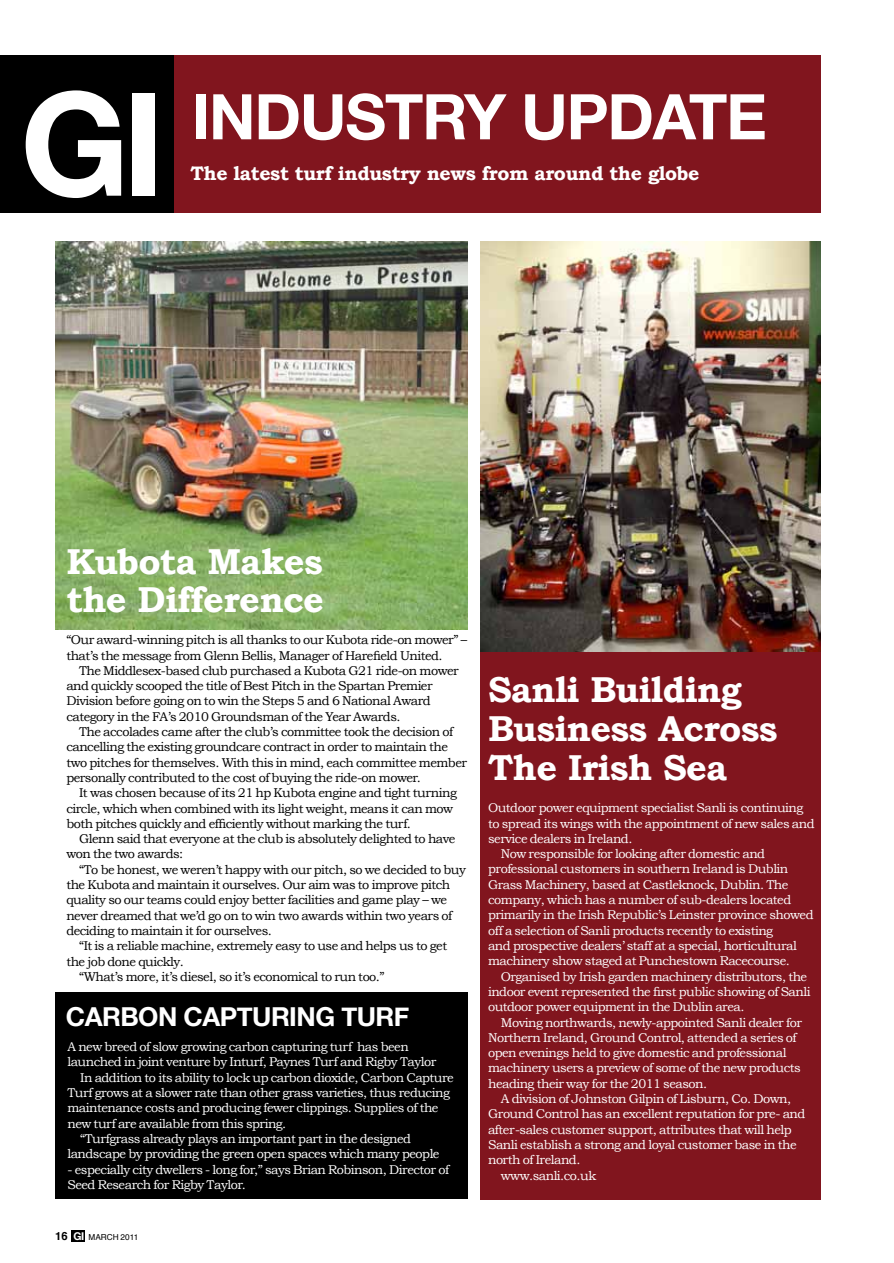
<style>
.page{position:relative;width:894px;height:1263px;background:#fff}
.page>*{position:absolute;margin:0;border:0;box-sizing:border-box;transform-origin:0 0}
.t1{font:700 144px "Helvetica Neue";color:#fff}
.t2{font:700 63px "Helvetica Neue";letter-spacing:-.02em;color:#fff}
.t3{font:700 36px/39px "Bookman Old Style";letter-spacing:-.02em;color:#fff}
.t4{font:700 26.1px "Helvetica Neue";letter-spacing:-.02em;color:#fff}
.t5{font:700 19.5px "Bookman Old Style";letter-spacing:-.02em;color:#fff}
.t6{font:12.75px/15.3px "Bookman Old Style";letter-spacing:-.04em;color:#fff}
.t7{font:12.75px/15.3px "Bookman Old Style";letter-spacing:-.04em;color:#000}
.t8{font:8.25px "Helvetica";color:#000}
.s1{font-weight:700;font-size:11.25px}
.s2{font-family:"Helvetica Neue";font-weight:700;font-size:10.8px;color:#fff}
</style>
<div class="page">
<div style="left:71px;top:1230px;width:14px;height:11px;background:#000"></div>
<div style="left:0;top:55px;width:821px;height:158px;background:#81151e"></div>
<div style="left:0;top:55px;width:173px;height:158px;background:#000"></div>
<div style="left:55px;top:992px;width:413px;height:207px;background:#000"></div>
<div style="left:480px;top:242px;width:341px;height:957px;background:#81151e"></div>
<img style="left:480px;top:242px;width:341px;height:409px">
<img style="left:55px;top:242px;width:413px;height:387px">
<h1 class="t1" style="left:20px;top:55px;width:146px">GI</h1>
<h2 class="t2" style="left:192px;top:78px;width:500px">INDUSTRY UPDATE</h2>
<h3 class="t5" style="left:190px;top:161px;width:510px">The latest turf industry news from around the globe</h3>
<h3 class="t3" style="left:66px;top:543px;width:259px;line-height:37.5px">Kubota Makes the Difference</h3>
<p class="t7" style="left:66px;top:632px;width:402px">“Our award-winning pitch is all thanks to our Kubota ride-on mower” – that’s the message from Glenn Bellis, Manager of Harefield United.</p>
<p class="t7" style="left:66px;top:663px;width:394px;text-indent:13px">The Middlesex-based club purchased a Kubota G21 ride-on mower and quickly scooped the title of Best Pitch in the Spartan Premier Division before going on to win the Steps 5 and 6 National Award category in the FA’s 2010 Groundsman of the Year Awards.</p>
<p class="t7" style="left:66px;top:724px;width:402px;text-indent:13px">The accolades came after the club’s committee took the decision of cancelling the existing groundcare contract in order to maintain the two pitches for themselves. With this in mind, each committee member personally contributed to the cost of buying the ride-on mower.</p>
<p class="t7" style="left:66px;top:785px;width:392px;text-indent:13px">It was chosen because of its 21 hp Kubota engine and tight turning circle, which when combined with its light weight, means it can mow both pitches quickly and efficiently without marking the turf.</p>
<p class="t7" style="left:66px;top:831px;width:391px;text-indent:13px">Glenn said that everyone at the club is absolutely delighted to have won the two awards:</p>
<p class="t7" style="left:66px;top:862px;width:401px;text-indent:13px">“To be honest, we weren’t happy with our pitch, so we decided to buy the Kubota and maintain it ourselves. Our aim was to improve pitch quality so our teams could enjoy better facilities and game play – we never dreamed that we’d go on to win two awards within two years of deciding to maintain it for ourselves.</p>
<p class="t7" style="left:79px;top:938px;width:369px">“It is a reliable machine, extremely easy to use and helps us to get</p>
<p class="t7" style="left:66px;top:953px;width:119px">the job done quickly.</p>
<p class="t7" style="left:79px;top:969px;width:307px">“What’s more, it’s diesel, so it’s economical to run too.”</p>
<h3 class="t4" style="left:66px;top:1001px;width:338px">CARBON CAPTURING TURF</h3>
<p class="t6" style="left:67px;top:1039px;width:343px">A new breed of slow growing carbon capturing turf has been</p>
<p class="t6" style="left:67px;top:1054px;width:370px">launched in joint venture by Inturf, Paynes Turf and Rigby Taylor</p>
<p class="t6" style="left:80px;top:1070px;width:375px">In addition to its ability to lock up carbon dioxide, Carbon Capture</p>
<p class="t6" style="left:67px;top:1085px;width:384px">Turf grows at a slower rate than other grass varieties, thus reducing</p>
<p class="t6" style="left:67px;top:1100px;width:372px">maintenance costs and producing fewer clippings. Supplies of the</p>
<p class="t6" style="left:67px;top:1116px;width:220px">new turf are available from this spring.</p>
<p class="t6" style="left:80px;top:1131px;width:332px">“Turfgrass already plays an important part in the designed</p>
<p class="t6" style="left:67px;top:1146px;width:374px">landscape by providing the green open spaces which many people</p>
<p class="t6" style="left:67px;top:1161px;width:383px">- especially city dwellers - long for,” says Brian Robinson, Director of<br>Seed Research for Rigby Taylor.</p>
<p class="t8" style="left:55px;top:1231px;width:85px"><span class="s1">16</span> <span class="s2">GI</span> MARCH 2011</p>
<h3 class="t3" style="left:488px;top:670px;width:291px">Sanli Building<br>Business Across<br>The Irish Sea</h3>
<p class="t6" style="left:488px;top:800px;width:317px">Outdoor power equipment specialist Sanli is continuing</p>
<p class="t6" style="left:488px;top:815px;width:328px">to spread its wings with the appointment of new sales and</p>
<p class="t6" style="left:488px;top:831px;width:146px">service dealers in Ireland.</p>
<p class="t6" style="left:501px;top:846px;width:266px">Now responsible for looking after domestic and</p>
<p class="t6" style="left:488px;top:861px;width:302px">professional customers in southern Ireland is Dublin</p>
<p class="t6" style="left:488px;top:877px;width:302px">Grass Machinery, based at Castleknock, Dublin. The</p>
<p class="t6" style="left:488px;top:892px;width:305px">company, which has a number of sub-dealers located</p>
<p class="t6" style="left:488px;top:907px;width:327px">primarily in the Irish Republic’s Leinster province showed</p>
<p class="t6" style="left:488px;top:923px;width:286px">off a selection of Sanli products recently to existing</p>
<p class="t6" style="left:488px;top:938px;width:310px">and prospective dealers’ staff at a special, horticultural</p>
<p class="t6" style="left:488px;top:953px;width:303px">machinery show staged at Punchestown Racecourse.</p>
<p class="t6" style="left:501px;top:968px;width:308px">Organised by Irish garden machinery distributors, the</p>
<p class="t6" style="left:488px;top:984px;width:324px">indoor event represented the first public showing of Sanli</p>
<p class="t6" style="left:488px;top:999px;width:258px">outdoor power equipment in the Dublin area.</p>
<p class="t6" style="left:501px;top:1014px;width:302px">Moving northwards, newly-appointed Sanli dealer for</p>
<p class="t6" style="left:488px;top:1030px;width:310px">Northern Ireland, Ground Control, attended a series of</p>
<p class="t6" style="left:488px;top:1045px;width:300px">open evenings held to give domestic and professional</p>
<p class="t6" style="left:488px;top:1060px;width:314px">machinery users a preview of some of the new products</p>
<p class="t6" style="left:488px;top:1076px;width:220px">heading their way for the 2011 season.</p>
<p class="t6" style="left:501px;top:1091px;width:292px">A division of Johnston Gilpin of Lisburn, Co. Down,</p>
<p class="t6" style="left:488px;top:1106px;width:319px">Ground Control has an excellent reputation for pre- and</p>
<p class="t6" style="left:488px;top:1121px;width:305px">after-sales customer support, attributes that will help</p>
<p class="t6" style="left:488px;top:1137px;width:310px">Sanli establish a strong and loyal customer base in the</p>
<p class="t6" style="left:488px;top:1152px;width:94px">north of Ireland.</p>
<p class="t6" style="left:501px;top:1167px;width:97px">www.sanli.co.uk</p>
</div>
